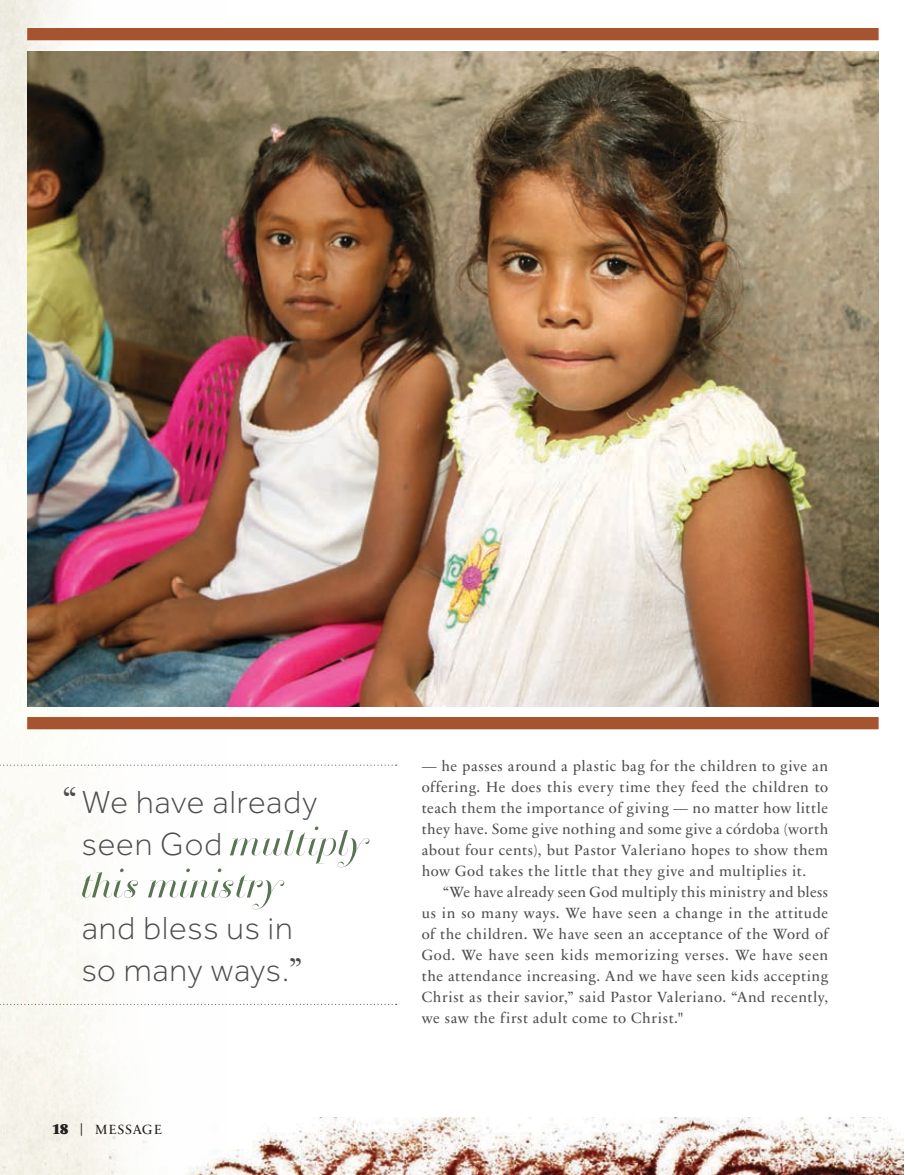
<style>
.page{position:relative;width:905px;height:1175px;background:#fff}
.page>*{position:absolute;margin:0;border:0;box-sizing:border-box;transform-origin:0 0}
.bodytext{font:54px/42px "Breathe Standard";letter-spacing:-.015em;color:#597452}
.bodytext-2{font:36px "Sabon Next LT Pro Display";color:#4d4d4f}
.bodytext-3{font:300 33px "Effra";letter-spacing:.025em;color:#4d4d4f}
.bodytext-4{font:15px/21px "Sabon Next LT Pro";letter-spacing:.035em;color:#4d4d4f;text-align:justify}
.t1{font:13.5px "Sabon Next LT Pro";letter-spacing:.06em;color:#231f20}
.s1{font-family:"Effra";font-weight:300;font-size:33px;color:#4d4d4f}
.s2{font-family:"Sabon Next LT Pro Display";font-weight:400}
.s3{font-weight:900;font-size:15.75px}
.s4{font-family:"Gotham"}
</style>
<div class="page">
<img style="left:0;top:0;width:227px;height:1117px">
<img style="left:27px;top:51px;width:851px;height:655px">
<img style="left:0;top:1117px;width:903px;height:57px">
<div style="left:27px;top:717px;width:851px;height:12px;background:#a6542f"></div>
<svg style="left:0;top:764px;width:396px;height:1px"></svg>
<svg style="left:0;top:1003px;width:396px;height:2px"></svg>
<div style="left:27px;top:28px;width:851px;height:12px;background:#a6542f"></div>
<p class="bodytext-2" style="left:77px;top:811px;width:17px;rotate:-180deg">”</p>
<p class="bodytext-3" style="left:82px;top:783px;width:237px">We have already</p>
<p class="bodytext" style="left:82px;top:824px;width:289px"><span class="s1">seen God</span> multiply this ministry</p>
<p class="bodytext-3" style="left:82px;top:909px;width:212px">and bless us in</p>
<p class="bodytext-3" style="left:82px;top:951px;width:222px">so many ways.<span class="s2">”</span></p>
<p class="t1" style="left:52px;top:1118px;width:111px"><span class="s3">18</span> <span class="s4">|</span> MESSAGE</p>
<p class="bodytext-4" style="left:421px;top:755px;width:408px">— he passes around a plastic bag for the children to give an offering. He does this every time they feed the children to teach them the importance of giving — no matter how little they have. Some give nothing and some give a córdoba (worth about four cents), but Pastor Valeriano hopes to show them how God takes the little that they give and multiplies it.</p>
<p class="bodytext-4" style="left:421px;top:881px;width:408px;text-indent:21px">“We have already seen God multiply this ministry and bless us in so many ways. We have seen a change in the attitude of the children. We have seen an acceptance of the Word of God. We have seen kids memorizing verses. We have seen the attendance increasing. And we have seen kids accepting Christ as their savior,” said Pastor Valeriano. “And recently, we saw the first adult come to Christ."</p>
</div>
